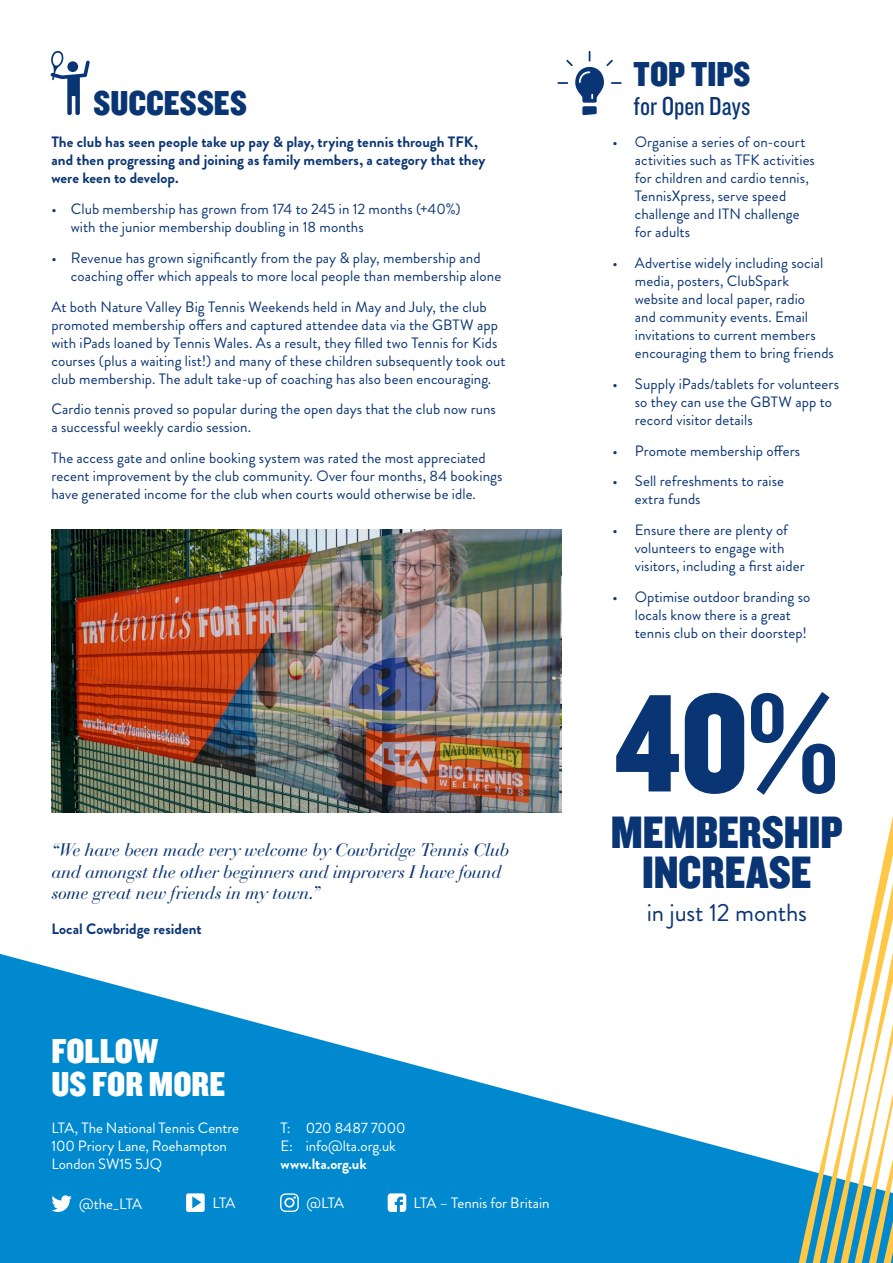
<style>
.page{position:relative;width:893px;height:1263px;background:#fff}
.page>*{position:absolute;margin:0;border:0;box-sizing:border-box;transform-origin:0 0}
.t1{font:144.6px "Knockout 70 Full Welterwt";color:#0a3574}
.t2{font:47.25px/39.3px "Knockout 70 Full Welterwt";letter-spacing:-.005em;color:#0a3574;text-align:center}
.t3{font:36px "Knockout 70 Full Welterwt";color:#0a3574}
.t4{font:36px/33px "Knockout 70 Full Welterwt";color:#fff}
.t5{font:27px "Knockout 29 Junior Ltweight";color:#0a3574}
.t6{font:24.9px "Brandon Grotesque";letter-spacing:-.01em;color:#0a3574}
.t7{font:italic 18px/21.6px "Bauer Bodoni Std";letter-spacing:-.015em;color:#0a3574}
.t8{font:15px/18px "Brandon Grotesque";letter-spacing:.005em;color:#0a3574}
.t9{font:700 15px/18px "Brandon Grotesque";letter-spacing:.005em;color:#0a3574}
.t10{font:15px/18px "Brandon Grotesque";letter-spacing:-.005em;color:#fff}
.t11{font:700 15px "Brandon Grotesque";letter-spacing:-.005em;color:#fff}
</style>
<div class="page">
<svg style="left:0;top:954px;width:788px;height:309px;fill:#0089cf"></svg>
<img style="left:51px;top:529px;width:510px;height:283px">
<svg style="left:186px;top:1193px;width:19px;height:19px"></svg>
<svg style="left:51px;top:1195px;width:21px;height:17px"></svg>
<svg style="left:388px;top:1193px;width:18px;height:19px"></svg>
<svg style="left:280px;top:1193px;width:19px;height:19px"></svg>
<svg style="left:788px;top:1165px;width:8px;height:98px"></svg>
<svg style="left:796px;top:1167px;width:13px;height:96px"></svg>
<svg style="left:809px;top:1160px;width:13px;height:103px"></svg>
<svg style="left:822px;top:816px;width:71px;height:447px"></svg>
<svg style="left:50px;top:51px;width:40px;height:64px"></svg>
<div style="left:67px;top:61px;width:11px;height:11px;background:#0a3574;border-radius:50%"></div>
<svg style="left:557px;top:51px;width:65px;height:64px"></svg>
<h3 class="t3" style="left:93px;top:79px;width:155px">SUCCESSES</h3>
<p class="t9" style="left:51px;top:133px;width:436px">The club has seen people take up pay &amp; play, trying tennis through TFK, and then progressing and joining as family members, a category that they were keen to develop.</p>
<p class="t8" style="left:71px;top:200px;width:391px;text-indent:-20px">• Club membership has grown from 174 to 245 in 12 months (+40%) with the junior membership doubling in 18 months</p>
<p class="t8" style="left:71px;top:249px;width:432px;text-indent:-20px">• Revenue has grown significantly from the pay &amp; play, membership and coaching offer which appeals to more local people than membership alone</p>
<p class="t8" style="left:51px;top:298px;width:456px">At both Nature Valley Big Tennis Weekends held in May and July, the club promoted membership offers and captured attendee data via the GBTW app with iPads loaned by Tennis Wales. As a result, they filled two Tennis for Kids courses (plus a waiting list!) and many of these children subsequently took out club membership. The adult take-up of coaching has also been encouraging.</p>
<p class="t8" style="left:51px;top:400px;width:446px">Cardio tennis proved so popular during the open days that the club now runs a successful weekly cardio session.</p>
<p class="t8" style="left:51px;top:449px;width:453px">The access gate and online booking system was rated the most appreciated recent improvement by the club community. Over four months, 84 bookings have generated income for the club when courts would otherwise be idle.</p>
<p class="t7" style="left:51px;top:839px;width:460px">“We have been made very welcome by Cowbridge Tennis Club and amongst the other beginners and improvers I have found some great new friends in my town.”</p>
<p class="t9" style="left:51px;top:920px;width:152px">Local Cowbridge resident</p>
<h3 class="t4" style="left:51px;top:1033px;width:175px">FOLLOW<br>US FOR MORE</h3>
<p class="t10" style="left:51px;top:1119px;width:189px">LTA, The National Tennis Centre<br>100 Priory Lane, Roehampton<br>London SW15 5JQ</p>
<p class="t10" style="left:281px;top:1119px;width:127px">T: 020 8487 7000<br>E: info@lta.org.uk</p>
<p class="t11" style="left:281px;top:1153px;width:88px">www.lta.org.uk</p>
<p class="t10" style="left:79px;top:1195px;width:65px">@the_LTA</p>
<p class="t10" style="left:213px;top:1194px;width:24px">LTA</p>
<p class="t10" style="left:307px;top:1194px;width:39px">@LTA</p>
<p class="t10" style="left:414px;top:1194px;width:137px">LTA – Tennis for Britain</p>
<h3 class="t3" style="left:634px;top:51px;width:118px">TOP TIPS</h3>
<h3 class="t5" style="left:634px;top:88px;width:118px">for Open Days</h3>
<p class="t8" style="left:635px;top:133px;width:182px;text-indent:-22px">• Organise a series of on-court activities such as TFK activities for children and cardio tennis,<br>TennisXpress, serve speed challenge and ITN challenge for adults</p>
<p class="t8" style="left:635px;top:254px;width:201px;text-indent:-22px">• Advertise widely including social media, posters, ClubSpark website and local paper, radio<br>and community events. Email invitations to current members encouraging them to bring friends</p>
<p class="t8" style="left:635px;top:375px;width:206px;text-indent:-22px">• Supply iPads/tablets for volunteers so they can use the GBTW app to record visitor details</p>
<p class="t8" style="left:612px;top:442px;width:189px">• Promote membership offers</p>
<p class="t8" style="left:635px;top:472px;width:151px;text-indent:-22px">• Sell refreshments to raise extra funds</p>
<p class="t8" style="left:635px;top:521px;width:171px;text-indent:-22px">• Ensure there are plenty of volunteers to engage with visitors, including a first aider</p>
<p class="t8" style="left:635px;top:588px;width:177px;text-indent:-22px">• Optimise outdoor branding so locals know there is a great tennis club on their doorstep!</p>
<h1 class="t1" style="left:614px;top:650px;width:227px">40%</h1>
<h2 class="t2" style="left:611px;top:811px;width:233px">MEMBERSHIP<br>INCREASE</h2>
<h3 class="t6" style="left:647px;top:895px;width:162px">in just 12 months</h3>
</div>
